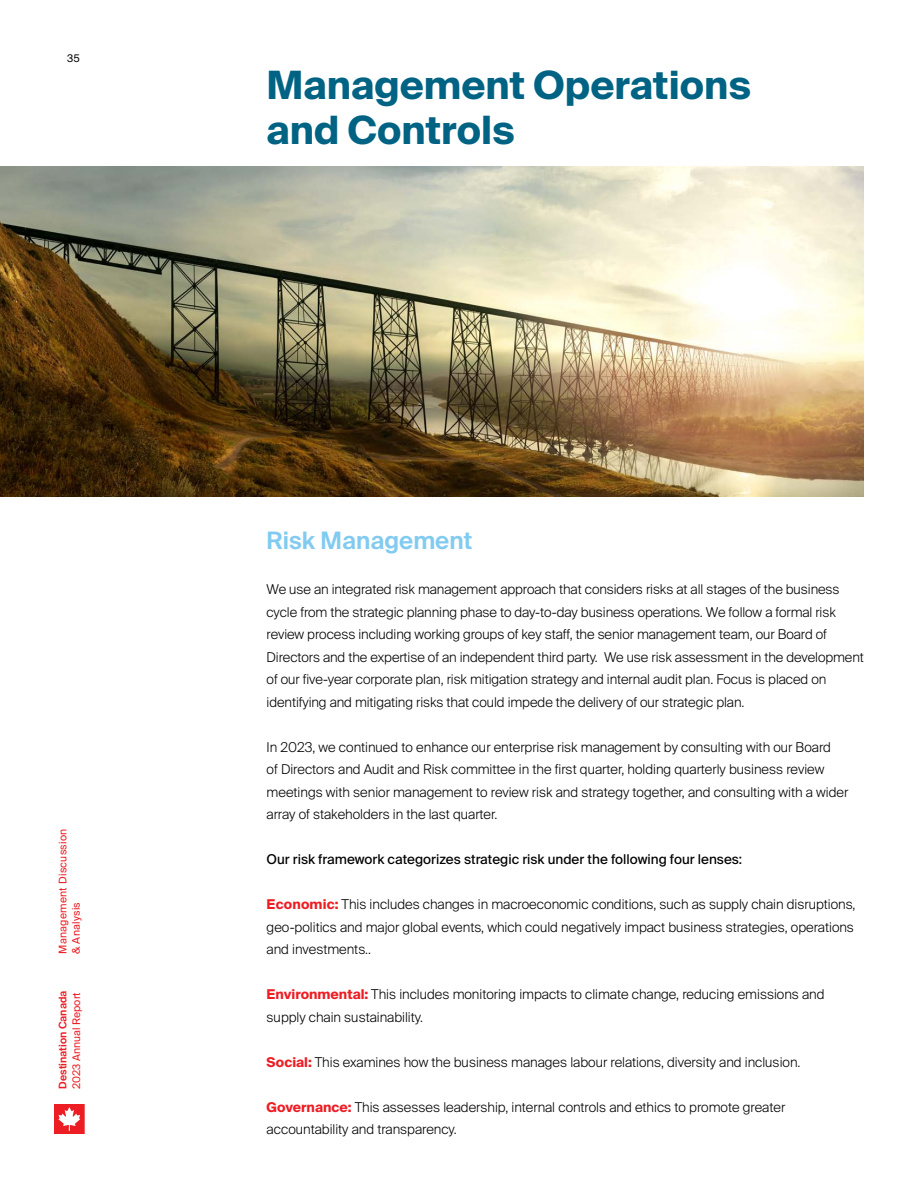
<style>
.page{position:relative;width:918px;height:1188px;background:#fff}
.page>*{position:absolute;margin:0;border:0;box-sizing:border-box;transform-origin:0 0}
.t1{font:700 39px/45px "Suisse Intl";color:#006383}
.t2{font:600 24px "Suisse Intl";color:#81cbf1}
.t3{font:300 13.5px/22.5px "Suisse Intl";color:#000}
.t4{font:13.5px "Suisse Intl";color:#000}
.t5{font:10.5px/13.5px "Suisse Intl";letter-spacing:.025em;color:#ed1d24}
.t6{font:600 10.5px "Suisse Intl";color:#ed1d24}
.t7{font:10.5px "Suisse Intl";color:#ed1d24}
.t8{font:10.5px "Suisse Intl";color:#000}
.s1{font-weight:700;color:#ed1d24}
</style>
<div class="page">
<svg style="left:54px;top:1104px;width:31px;height:30px"></svg>
<img style="left:0;top:166px;width:864px;height:330px">
<p class="t8" style="left:67px;top:52px;width:14px">35</p>
<p class="t5" style="left:56px;top:954px;width:127px;rotate:-90deg">Management Discussion &amp; Analysis</p>
<p class="t6" style="left:57px;top:1089px;width:100px;rotate:-90deg">Destination Canada</p>
<p class="t7" style="left:70px;top:1089px;width:98px;rotate:-90deg">2023 Annual Report</p>
<h1 class="t1" style="left:267px;top:63px;width:486px">Management Operations and Controls</h1>
<h2 class="t2" style="left:267px;top:527px;width:207px">Risk Management</h2>
<p class="t3" style="left:267px;top:578px;width:599px">We use an integrated risk management approach that considers risks at all stages of the business cycle from the strategic planning phase to day-to-day business operations. We follow a formal risk review process including working groups of key staff, the senior management team, our Board of Directors and the expertise of an independent third party. We use risk assessment in the development of our five-year corporate plan, risk mitigation strategy and internal audit plan. Focus is placed on identifying and mitigating risks that could impede the delivery of our strategic plan.</p>
<p class="t3" style="left:267px;top:736px;width:583px">In 2023, we continued to enhance our enterprise risk management by consulting with our Board<br>of Directors and Audit and Risk committee in the first quarter, holding quarterly business review meetings with senior management to review risk and strategy together, and consulting with a wider array of stakeholders in the last quarter.</p>
<p class="t4" style="left:267px;top:851px;width:477px">Our risk framework categorizes strategic risk under the following four lenses:</p>
<p class="t3" style="left:267px;top:893px;width:590px;text-align:justify"><span class="s1">Economic:</span> This includes changes in macroeconomic conditions, such as supply chain disruptions, geo-politics and major global events, which could negatively impact business strategies, operations and investments..</p>
<p class="t3" style="left:267px;top:983px;width:559px"><span class="s1">Environmental:</span> This includes monitoring impacts to climate change, reducing emissions and supply chain sustainability.</p>
<p class="t3" style="left:267px;top:1051px;width:535px"><span class="s1">Social:</span> This examines how the business manages labour relations, diversity and inclusion.</p>
<p class="t3" style="left:267px;top:1096px;width:520px"><span class="s1">Governance:</span> This assesses leadership, internal controls and ethics to promote greater accountability and transparency.</p>
</div>
